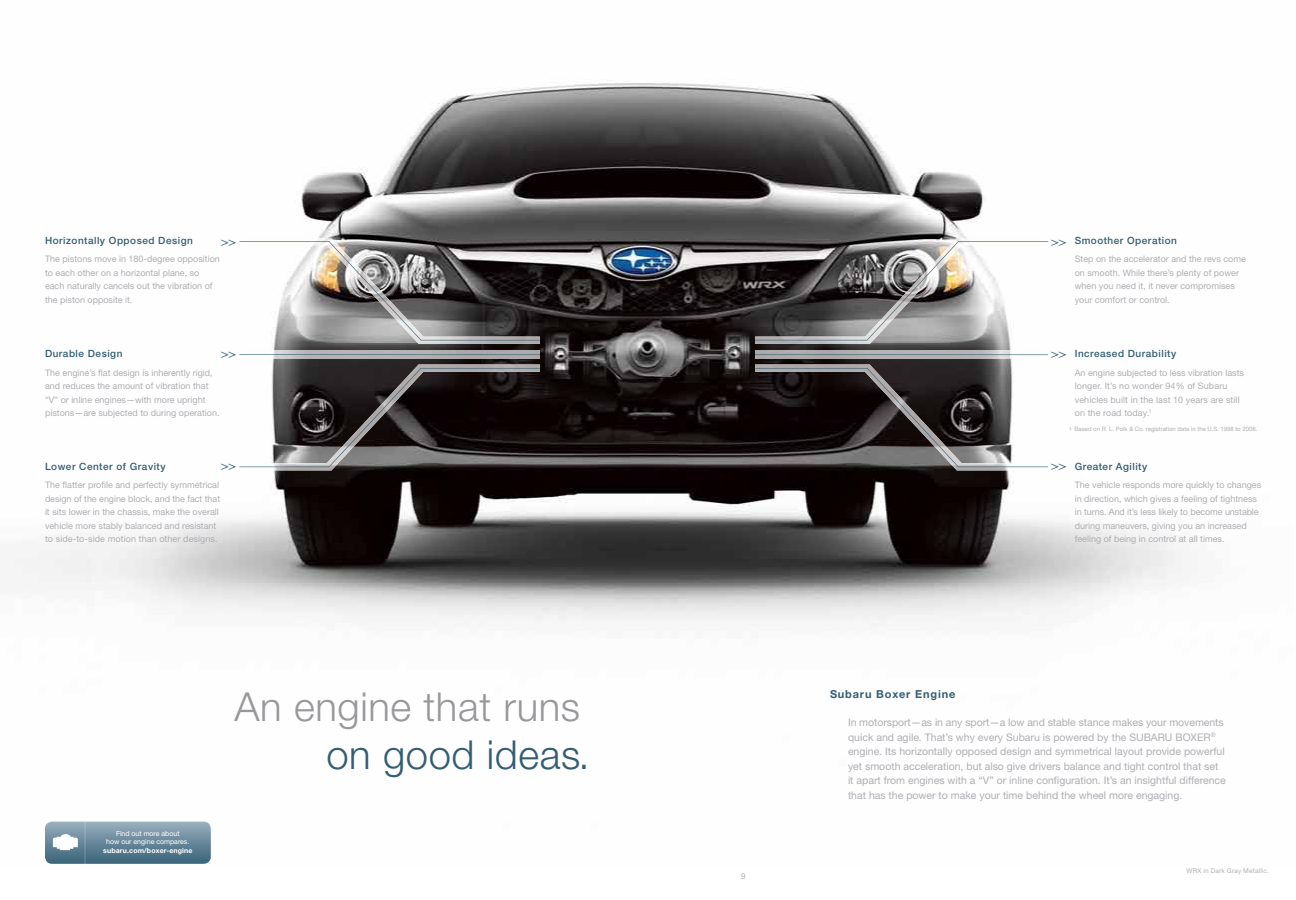
<style>
.page{position:relative;width:1296px;height:900px;background:#fff}
.page>*{position:absolute;margin:0;border:0;box-sizing:border-box;transform-origin:0 0}
.t1{font:300 40px "Helvetica Neue";letter-spacing:.015em;color:#98989c}
.t2{font:300 40px "Helvetica Neue";letter-spacing:.015em;color:#325e73}
.t3{font:13.4px "Times";color:#325e73}
.t4{font:700 11px "Helvetica Neue";letter-spacing:.075em;color:#325e73}
.t5{font:10.5px/14.5px "Helvetica Neue";color:#aeafb3}
.t6{font:500 10px "Helvetica Neue";letter-spacing:.05em;color:#325e73}
.t7{font:9px/13.5px "Helvetica Neue";color:#aeafb3}
.t8{font:8px "Helvetica Neue";color:#aeafb3}
.t9{font:7px/8.5px "Helvetica Neue";color:#fff;text-align:center}
.t10{font:700 7px "Helvetica Neue";letter-spacing:.02em;color:#fff}
.t11{font:6.5px "Helvetica Neue";letter-spacing:.03em;color:#aeafb3}
.t12{font:6px "Helvetica Neue";color:#aeafb3}
.s1{font-size:5.2px}
</style>
<div class="page">
<img style="left:14px;top:83px;width:1169px;height:781px">
<img style="left:248px;top:238px;width:292px;height:106px">
<svg style="left:239px;top:241px;width:301px;height:99px"></svg>
<img style="left:248px;top:351px;width:292px;height:7px">
<svg style="left:239px;top:354px;width:301px;height:1px"></svg>
<img style="left:248px;top:364px;width:292px;height:106px">
<svg style="left:239px;top:368px;width:301px;height:99px;background:#4f4b4b"></svg>
<img style="left:755px;top:238px;width:285px;height:106px">
<svg style="left:755px;top:241px;width:293px;height:99px"></svg>
<img style="left:755px;top:351px;width:285px;height:7px">
<svg style="left:755px;top:354px;width:293px;height:1px"></svg>
<img style="left:755px;top:364px;width:285px;height:106px">
<svg style="left:755px;top:368px;width:293px;height:99px;background:#514c4d"></svg>
<div style="left:45px;top:822px;width:166px;height:42px;background:linear-gradient(to bottom,#98adbd,#3b647a);border-radius:7px"></div>
<hr style="left:85px;top:821px;width:1px;height:43px;background:#fff">
<svg style="left:53px;top:834px;width:25px;height:16px"></svg>
<p class="t6" style="left:45px;top:234px;width:149px">Horizontally Opposed Design</p>
<p class="t7" style="left:45px;top:252px;width:176px">The pistons move in 180-degree opposition to each other on a horizontal plane, so each naturally cancels out the vibration of the piston opposite it.</p>
<h2 class="t3" style="left:221px;top:228px;width:17px">&gt;&gt;</h2>
<h2 class="t3" style="left:1051px;top:228px;width:17px">&gt;&gt;</h2>
<p class="t6" style="left:1075px;top:234px;width:104px">Smoother Operation</p>
<p class="t7" style="left:1075px;top:252px;width:173px">Step on the accelerator and the revs come on smooth. While there’s plenty of power when you need it, it never compromises your comfort or control.</p>
<p class="t6" style="left:45px;top:348px;width:79px">Durable Design</p>
<p class="t7" style="left:45px;top:366px;width:176px">The engine’s flat design is inherently rigid, and reduces the amount of vibration that “V” or inline engines—with more upright pistons—are subjected to during operation.</p>
<h2 class="t3" style="left:221px;top:341px;width:17px">&gt;&gt;</h2>
<h2 class="t3" style="left:1051px;top:341px;width:17px">&gt;&gt;</h2>
<p class="t6" style="left:1075px;top:348px;width:103px">Increased Durability</p>
<p class="t7" style="left:1075px;top:366px;width:171px">An engine subjected to less vibration lasts longer. It’s no wonder 94% of Subaru vehicles built in the last 10 years are still on the road today.<sup>1</sup></p>
<p class="t12" style="left:1069px;top:426px;width:190px"><span class="s1">1</span> Based on R. L. Polk &amp; Co. registration data in the U.S. 1998 to 2008.</p>
<p class="t6" style="left:45px;top:460px;width:122px">Lower Center of Gravity</p>
<p class="t7" style="left:45px;top:478px;width:177px">The flatter profile and perfectly symmetrical design of the engine block, and the fact that it sits lower in the chassis, make the overall vehicle more stably balanced and resistant to side-to-side motion than other designs.</p>
<h2 class="t3" style="left:221px;top:453px;width:17px">&gt;&gt;</h2>
<h2 class="t3" style="left:1051px;top:453px;width:17px">&gt;&gt;</h2>
<p class="t6" style="left:1075px;top:460px;width:74px">Greater Agility</p>
<p class="t7" style="left:1075px;top:478px;width:188px">The vehicle responds more quickly to changes in direction, which gives a feeling of tightness in turns. And it’s less likely to become unstable during maneuvers, giving you an increased feeling of being in control at all times.</p>
<p class="t9" style="left:106px;top:829px;width:85px">Find out more about<br>how our engine compares.</p>
<p class="t10" style="left:103px;top:846px;width:91px">subaru.com/boxer-engine</p>
<h1 class="t1" style="left:234px;top:682px;width:347px">An engine that runs</h1>
<h1 class="t2" style="left:326px;top:730px;width:265px">on good ideas.</h1>
<p class="t8" style="left:741px;top:872px;width:6px">9</p>
<p class="t4" style="left:830px;top:687px;width:127px">Subaru Boxer Engine</p>
<p class="t5" style="left:848px;top:715px;width:379px">In motorsport—as in any sport—a low and stable stance makes your movements quick and agile. That’s why every Subaru is powered by the SUBARU BOXER<sup>® </sup>engine. Its horizontally opposed design and symmetrical layout provide powerful yet smooth acceleration, but also give drivers balance and tight control that set it apart from engines with a “V” or inline configuration. It’s an insightful difference that has the power to make your time behind the wheel more engaging.</p>
<p class="t11" style="left:1187px;top:867px;width:84px">WRX in Dark Gray Metallic.</p>
</div>
